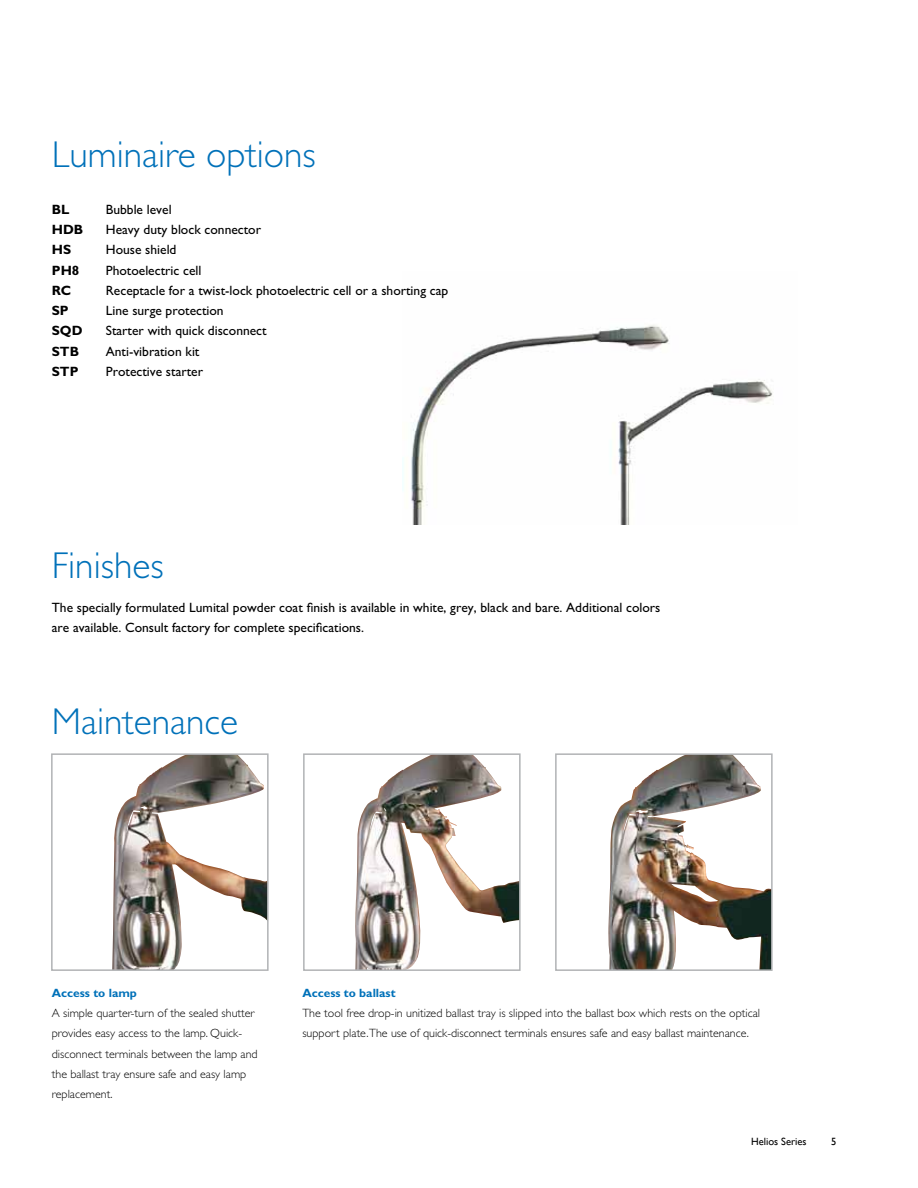
<style>
.page{position:relative;width:918px;height:1188px;background:#fff}
.page>*{position:absolute;margin:0;border:0;box-sizing:border-box;transform-origin:0 0}
.t1{font:300 37.5px "Gill Sans";color:#0071b9}
.t2{font:13.5px/20.2px "M Gill Sans";color:#000}
.t3{font:700 13.5px "M Gill Sans";color:#000}
.t4{font:300 12px/20.2px "Gill Sans";color:#000}
.t5{font:700 12px "M Gill Sans";color:#0071b9}
.t6{font:10.5px "Gill Sans";color:#000}
</style>
<div class="page">
<img style="left:402px;top:325px;width:371px;height:199px">
<img style="left:112px;top:756px;width:154px;height:212px">
<div style="left:51px;top:753px;width:218px;height:218px;border:2px solid #b1b3b5"></div>
<img style="left:608px;top:756px;width:162px;height:212px">
<div style="left:555px;top:753px;width:218px;height:218px;border:2px solid #b1b3b5"></div>
<img style="left:355px;top:756px;width:163px;height:212px">
<div style="left:303px;top:753px;width:218px;height:218px;border:2px solid #b1b3b5"></div>
<h1 class="t1" style="left:52px;top:133px;width:266px">Luminaire options</h1>
<p class="t3" style="left:52px;top:202px;width:19px">BL</p>
<p class="t2" style="left:106px;top:199px;width:67px">Bubble level</p>
<p class="t3" style="left:52px;top:222px;width:33px">HDB</p>
<p class="t2" style="left:106px;top:220px;width:157px">Heavy duty block connector</p>
<p class="t3" style="left:52px;top:242px;width:21px">HS</p>
<p class="t2" style="left:106px;top:240px;width:72px">House shield</p>
<p class="t3" style="left:52px;top:263px;width:29px">PH8</p>
<p class="t2" style="left:106px;top:260px;width:97px">Photoelectric cell</p>
<p class="t3" style="left:52px;top:283px;width:21px">RC</p>
<p class="t2" style="left:106px;top:280px;width:344px">Receptacle for a twist-lock photoelectric cell or a shorting cap</p>
<p class="t3" style="left:52px;top:303px;width:19px">SP</p>
<p class="t2" style="left:106px;top:301px;width:119px">Line surge protection</p>
<p class="t3" style="left:52px;top:323px;width:32px">SQD</p>
<p class="t2" style="left:106px;top:321px;width:162px">Starter with quick disconnect</p>
<p class="t3" style="left:52px;top:344px;width:29px">STB</p>
<p class="t2" style="left:106px;top:341px;width:95px">Anti-vibration kit</p>
<p class="t3" style="left:52px;top:364px;width:28px">STP</p>
<p class="t2" style="left:106px;top:361px;width:99px">Protective starter</p>
<h1 class="t1" style="left:52px;top:545px;width:113px">Finishes</h1>
<p class="t2" style="left:52px;top:598px;width:610px">The specially formulated Lumital powder coat finish is available in white, grey, black and bare. Additional colors are available. Consult factory for complete specifications.</p>
<h1 class="t1" style="left:52px;top:700px;width:188px">Maintenance</h1>
<p class="t5" style="left:52px;top:986px;width:87px">Access to lamp</p>
<p class="t4" style="left:52px;top:1003px;width:207px">A simple quarter-turn of the sealed shutter provides easy access to the lamp. Quick&shy;disconnect terminals between the lamp and the ballast tray ensure safe and easy lamp replacement.</p>
<p class="t5" style="left:302px;top:986px;width:95px">Access to ballast</p>
<p class="t4" style="left:302px;top:1003px;width:459px">The tool free drop-in unitized ballast tray is slipped into the ballast box which rests on the optical support plate.The use of quick-disconnect terminals ensures safe and easy ballast maintenance.</p>
<p class="t6" style="left:751px;top:1136px;width:57px">Helios Series</p>
<p class="t6" style="left:831px;top:1136px;width:7px">5</p>
</div>
